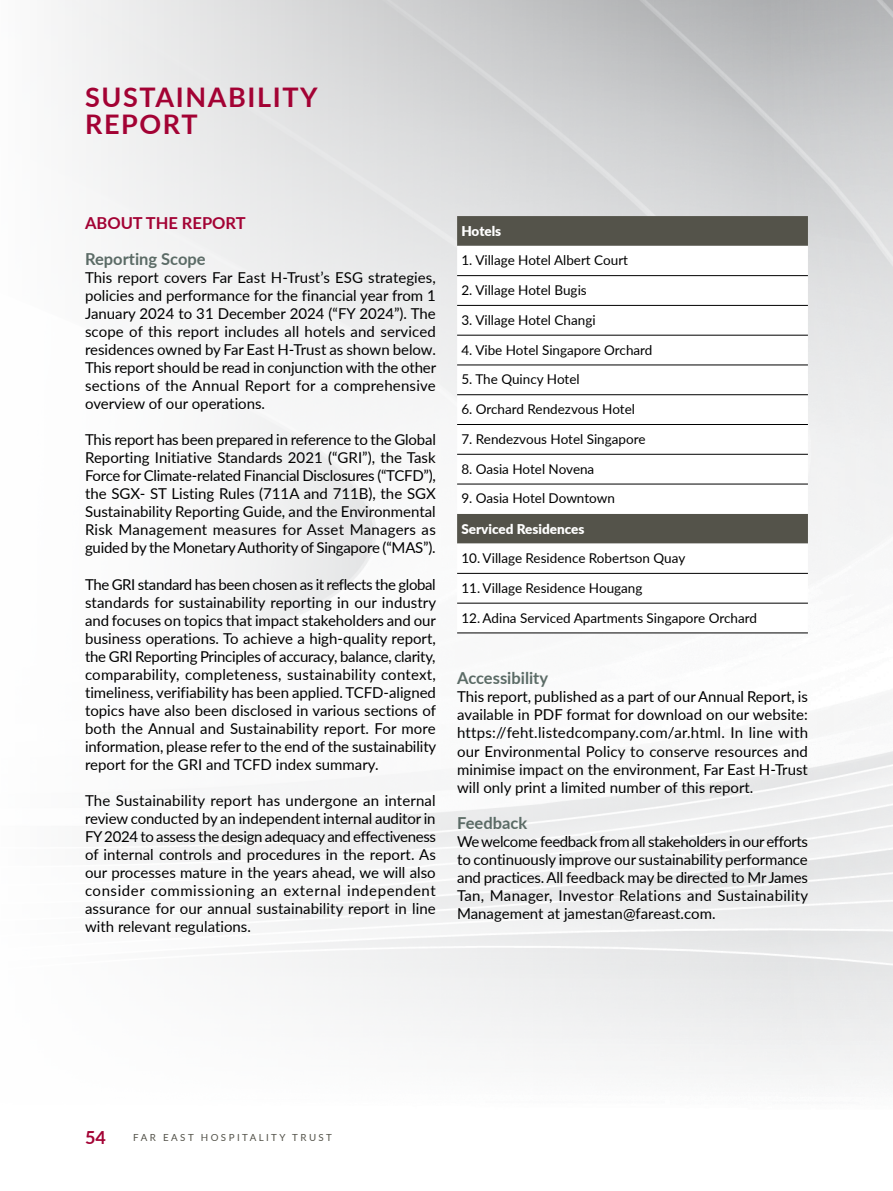
<style>
.page{position:relative;width:893px;height:1191px;background:#fff}
.page>*{position:absolute;margin:0;border:0;box-sizing:border-box;transform-origin:0 0}
.t1{font:700 27px/27px "Lato";letter-spacing:.06em;color:#a30234}
.t2{font:700 18px "Lato";color:#a30234}
.t3{font:700 16.5px "Lato";color:#5b6b66}
.t4{font:700 16.5px "Lato";color:#a30234}
.t5{font:15px/18px "Lato";color:#000;text-align:justify}
.t6{font:13.5px "Lato";color:#000}
.t7{font:900 13.5px "Lato";color:#fff}
.t8{font:9.75px "Lato";letter-spacing:.25em;color:#54534a}
</style>
<div class="page">
<svg style="left:744px;top:0;width:149px;height:1109px"></svg>
<div style="left:457px;top:216px;width:351px;height:30px;background:#54534a"></div>
<svg style="left:457px;top:246px;width:351px;height:386px"></svg>
<hr style="left:457px;top:275px;width:351px;height:1px;background:#000">
<hr style="left:457px;top:573px;width:351px;height:1px;background:#000">
<hr style="left:457px;top:305px;width:351px;height:1px;background:#000">
<hr style="left:457px;top:335px;width:351px;height:1px;background:#000">
<hr style="left:457px;top:365px;width:351px;height:1px;background:#000">
<hr style="left:457px;top:394px;width:351px;height:1px;background:#000">
<hr style="left:457px;top:424px;width:351px;height:1px;background:#000">
<hr style="left:457px;top:454px;width:351px;height:1px;background:#000">
<hr style="left:457px;top:484px;width:351px;height:1px;background:#000">
<hr style="left:457px;top:603px;width:351px;height:1px;background:#000">
<hr style="left:457px;top:632px;width:351px;height:1px;background:#000">
<h1 class="t1" style="left:85px;top:82px;width:234px">SUSTAINABILITY<br>REPORT</h1>
<p class="t4" style="left:85px;top:211px;width:162px">ABOUT THE REPORT</p>
<p class="t3" style="left:85px;top:247px;width:122px">Reporting Scope</p>
<p class="t5" style="left:85px;top:268px;width:353px">This report covers Far East H-Trust’s ESG strategies, policies and performance for the financial year from 1<br>January 2024 to 31 December 2024 (“FY 2024”). The scope of this report includes all hotels and serviced residences owned by Far East H-Trust as shown below.<br>This report should be read in conjunction with the other sections of the Annual Report for a comprehensive overview of our operations.</p>
<p class="t5" style="left:85px;top:430px;width:352px">This report has been prepared in reference to the Global Reporting Initiative Standards 2021 (“GRI”), the Task Force for Climate-related Financial Disclosures (“TCFD”), the SGX- ST Listing Rules (711A and 711B), the SGX Sustainability Reporting Guide, and the Environmental Risk Management measures for Asset Managers as guided by the Monetary Authority of Singapore (“MAS”).</p>
<p class="t5" style="left:85px;top:574px;width:353px">The GRI standard has been chosen as it reflects the global standards for sustainability reporting in our industry and focuses on topics that impact stakeholders and our business operations. To achieve a high-quality report, the GRI Reporting Principles of accuracy, balance, clarity, comparability, completeness, sustainability context, timeliness, verifiability has been applied. TCFD-aligned topics have also been disclosed in various sections of both the Annual and Sustainability report. For more information, please refer to the end of the sustainability report for the GRI and TCFD index summary.</p>
<p class="t5" style="left:85px;top:790px;width:352px">The Sustainability report has undergone an internal review conducted by an independent internal auditor in FY 2024 to assess the design adequacy and effectiveness of internal controls and procedures in the report. As our processes mature in the years ahead, we will also consider commissioning an external independent assurance for our annual sustainability report in line with relevant regulations.</p>
<p class="t7" style="left:461px;top:221px;width:41px">Hotels</p>
<p class="t6" style="left:461px;top:251px;width:168px">1. Village Hotel Albert Court</p>
<p class="t6" style="left:461px;top:280px;width:127px">2. Village Hotel Bugis</p>
<p class="t6" style="left:461px;top:310px;width:136px">3. Village Hotel Changi</p>
<p class="t6" style="left:461px;top:340px;width:193px">4. Vibe Hotel Singapore Orchard</p>
<p class="t6" style="left:461px;top:370px;width:120px">5. The Quincy Hotel</p>
<p class="t6" style="left:461px;top:399px;width:175px">6. Orchard Rendezvous Hotel</p>
<p class="t6" style="left:461px;top:429px;width:186px">7. Rendezvous Hotel Singapore</p>
<p class="t6" style="left:461px;top:459px;width:134px">8. Oasia Hotel Novena</p>
<p class="t6" style="left:461px;top:489px;width:155px">9. Oasia Hotel Downtown</p>
<p class="t7" style="left:461px;top:519px;width:125px">Serviced Residences</p>
<p class="t6" style="left:461px;top:548px;width:225px">10. Village Residence Robertson Quay</p>
<p class="t6" style="left:461px;top:578px;width:183px">11. Village Residence Hougang</p>
<p class="t6" style="left:461px;top:608px;width:297px">12. Adina Serviced Apartments Singapore Orchard</p>
<p class="t3" style="left:457px;top:666px;width:92px">Accessibility</p>
<p class="t5" style="left:457px;top:687px;width:352px">This report, published as a part of our Annual Report, is available in PDF format for download on our website: https://feht.listedcompany.com/ar.html. In line with our Environmental Policy to conserve resources and minimise impact on the environment, Far East H-Trust will only print a limited number of this report.</p>
<p class="t3" style="left:457px;top:810px;width:72px">Feedback</p>
<p class="t5" style="left:457px;top:831px;width:353px">We welcome feedback from all stakeholders in our efforts to continuously improve our sustainability performance and practices. All feedback may be directed to Mr James Tan, Manager, Investor Relations and Sustainability Management at jamestan@fareast.com.</p>
<p class="t2" style="left:85px;top:1124px;width:22px">54</p>
<p class="t8" style="left:133px;top:1130px;width:200px">FAR EAST HOSPITALITY TRUST</p>
</div>
